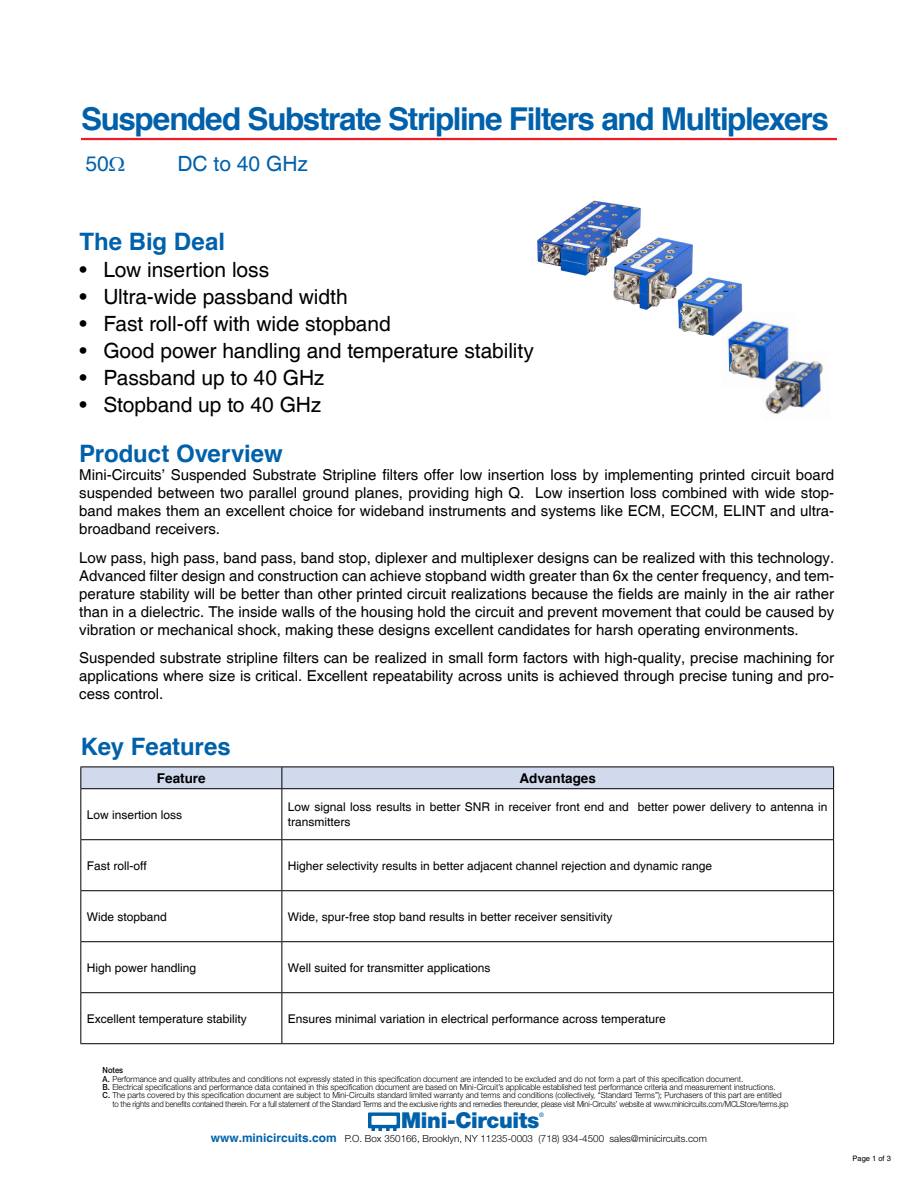
<style>
.page{position:relative;width:918px;height:1188px;background:#fff}
.page>*{position:absolute;margin:0;border:0;box-sizing:border-box;transform-origin:0 0}
.MAIN_HEADLINE{font:700 31.5px "Helvetica";letter-spacing:-.045em;color:#0061aa}
.section_head{font:700 24px "Helvetica";color:#0061aa}
.t1{font:900 21.9px "Helvetica Neue";letter-spacing:-.015em;color:#0061aa}
.FEAT____APPL{font:21px "Helvetica";letter-spacing:-.005em;color:#000}
.t2{font:21px "Helvetica";color:#0061aa}
.FEAT___APPL{font:15px/18px "Helvetica";color:#000;text-align:justify}
.t3{font:700 13.5px "Helvetica";color:#000}
.t4{font:12px/14.4px "Helvetica";color:#000}
.t5{font:300 9.75px "Helvetica Neue";color:#000}
.t6{font:300 8.4px "Helvetica Neue";color:#000;scale:.95 1}
.t7{font:300 8.4px "Helvetica Neue";letter-spacing:-.02em;color:#000;scale:.91 1}
.t8{font:500 8.4px "Helvetica Neue";color:#000;scale:.9 1}
.t9{font:7.5px "Helvetica";color:#000}
.t10{font:500 6.15px "Helvetica Neue";color:#0061aa}
.s1{font-weight:500}
.s2{font-family:"Helvetica";font-weight:700;font-size:11.85px;color:#0061aa}
</style>
<div class="page">
<svg style="left:368px;top:1112px;width:32px;height:19px"></svg>
<hr style="left:81px;top:138px;width:756px;height:2px;background:#ed1c24">
<div style="left:80px;top:767px;width:754px;height:21px;background:#d1d9ed"></div>
<hr style="left:80px;top:788px;width:202px;height:1px;background:#000">
<hr style="left:80px;top:789px;width:1px;height:50px;background:#000">
<hr style="left:282px;top:788px;width:552px;height:1px;background:#000">
<hr style="left:281px;top:789px;width:1px;height:50px;background:#000">
<hr style="left:833px;top:789px;width:1px;height:50px;background:#000">
<hr style="left:80px;top:839px;width:202px;height:1px;background:#000">
<hr style="left:80px;top:840px;width:1px;height:50px;background:#000">
<hr style="left:282px;top:839px;width:552px;height:1px;background:#000">
<hr style="left:281px;top:840px;width:1px;height:50px;background:#000">
<hr style="left:833px;top:840px;width:1px;height:50px;background:#000">
<hr style="left:80px;top:890px;width:202px;height:1px;background:#000">
<hr style="left:80px;top:891px;width:1px;height:50px;background:#000">
<hr style="left:282px;top:890px;width:552px;height:1px;background:#000">
<hr style="left:281px;top:891px;width:1px;height:50px;background:#000">
<hr style="left:833px;top:891px;width:1px;height:50px;background:#000">
<hr style="left:80px;top:941px;width:202px;height:1px;background:#000">
<hr style="left:80px;top:942px;width:1px;height:50px;background:#000">
<hr style="left:282px;top:941px;width:552px;height:1px;background:#000">
<hr style="left:281px;top:942px;width:1px;height:50px;background:#000">
<hr style="left:833px;top:942px;width:1px;height:50px;background:#000">
<hr style="left:80px;top:992px;width:202px;height:1px;background:#000">
<hr style="left:80px;top:993px;width:1px;height:50px;background:#000">
<hr style="left:282px;top:992px;width:552px;height:1px;background:#000">
<hr style="left:281px;top:993px;width:1px;height:50px;background:#000">
<hr style="left:833px;top:993px;width:1px;height:50px;background:#000">
<hr style="left:80px;top:1043px;width:202px;height:1px;background:#000">
<hr style="left:282px;top:1043px;width:552px;height:1px;background:#000">
<img style="left:728px;top:320px;width:61px;height:59px">
<img style="left:613px;top:237px;width:80px;height:73px">
<img style="left:759px;top:350px;width:64px;height:64px">
<img style="left:673px;top:269px;width:74px;height:75px">
<img style="left:537px;top:200px;width:110px;height:96px">
<p class="MAIN_HEADLINE" style="left:81px;top:99px;width:750px">Suspended Substrate Stripline Filters and Multiplexers</p>
<p class="t2" style="left:85px;top:152px;width:25px">50</p>
<p class="t2" style="left:177px;top:152px;width:132px">DC to 40 GHz</p>
<p class="section_head" style="left:80px;top:226px;width:147px">The Big Deal</p>
<p class="FEAT____APPL" style="left:80px;top:257px;width:191px">• Low insertion loss</p>
<p class="FEAT____APPL" style="left:80px;top:284px;width:270px">• Ultra-wide passband width</p>
<p class="FEAT____APPL" style="left:80px;top:311px;width:313px">• Fast roll-off with wide stopband</p>
<p class="FEAT____APPL" style="left:80px;top:338px;width:456px">• Good power handling and temperature stability</p>
<p class="FEAT____APPL" style="left:80px;top:365px;width:246px">• Passband up to 40 GHz</p>
<p class="FEAT____APPL" style="left:80px;top:392px;width:243px">• Stopband up to 40 GHz</p>
<p class="section_head" style="left:79px;top:438px;width:205px">Product Overview</p>
<p class="FEAT___APPL" style="left:79px;top:466px;width:757px">Mini-Circuits’ Suspended Substrate Stripline filters offer low insertion loss by implementing printed circuit board suspended between two parallel ground planes, providing high Q. Low insertion loss combined with wide stop&shy;band makes them an excellent choice for wideband instruments and systems like ECM, ECCM, ELINT and ultra&shy;broadband receivers.</p>
<p class="FEAT___APPL" style="left:79px;top:549px;width:757px">Low pass, high pass, band pass, band stop, diplexer and multiplexer designs can be realized with this technology.<br>Advanced filter design and construction can achieve stopband width greater than 6x the center frequency, and tem&shy;perature stability will be better than other printed circuit realizations because the fields are mainly in the air rather than in a dielectric. The inside walls of the housing hold the circuit and prevent movement that could be caused by vibration or mechanical shock, making these designs excellent candidates for harsh operating environments.</p>
<p class="FEAT___APPL" style="left:79px;top:649px;width:757px">Suspended substrate stripline filters can be realized in small form factors with high-quality, precise machining for applications where size is critical. Excellent repeatability across units is achieved through precise tuning and pro&shy;cess control.</p>
<p class="section_head" style="left:81px;top:731px;width:152px">Key Features</p>
<p class="t3" style="left:157px;top:769px;width:50px">Feature</p>
<p class="t3" style="left:519px;top:769px;width:78px">Advantages</p>
<p class="t4" style="left:87px;top:808px;width:97px">Low insertion loss</p>
<p class="t4" style="left:288px;top:800px;width:541px">Low signal loss results in better SNR in receiver front end and better power delivery to antenna in transmitters</p>
<p class="t4" style="left:87px;top:859px;width:62px">Fast roll-off</p>
<p class="t4" style="left:288px;top:859px;width:426px">Higher selectivity results in better adjacent channel rejection and dynamic range</p>
<p class="t4" style="left:87px;top:910px;width:82px">Wide stopband</p>
<p class="t4" style="left:288px;top:910px;width:326px">Wide, spur-free stop band results in better receiver sensitivity</p>
<p class="t4" style="left:87px;top:961px;width:111px">High power handling</p>
<p class="t4" style="left:288px;top:961px;width:204px">Well suited for transmitter applications</p>
<p class="t4" style="left:87px;top:1012px;width:162px">Excellent temperature stability</p>
<p class="t4" style="left:288px;top:1012px;width:380px">Ensures minimal variation in electrical performance across temperature</p>
<p class="t8" style="left:103px;top:1065px;width:24px">Notes</p>
<p class="t6" style="left:103px;top:1073px;width:676px"><span class="s1">A.</span> Performance and quality attributes and conditions not expressly stated in this specification document are intended to be excluded and do not form a part of this specification document.</p>
<p class="t6" style="left:103px;top:1082px;width:710px"><span class="s1">B.</span> Electrical specifications and performance data contained in this specification document are based on Mini-Circuit’s applicable established test performance criteria and measurement instructions.</p>
<p class="t6" style="left:103px;top:1090px;width:716px"><span class="s1">C.</span> The parts covered by this specification document are subject to Mini-Circuits standard limited warranty and terms and conditions (collectively, “Standard Terms”); Purchasers of this part are entitled</p>
<p class="t7" style="left:112px;top:1099px;width:744px">to the rights and benefits contained therein. For a full statement of the Standard Terms and the exclusive rights and remedies thereunder, please visit Mini-Circuits’ website at www.minicircuits.com/MCLStore/terms.jsp</p>
<h3 class="t1" style="left:401px;top:1107px;width:140px">Mini-Circuits</h3>
<p class="t10" style="left:539px;top:1111px;width:6px">®</p>
<p class="t5" style="left:211px;top:1133px;width:497px"><span class="s2">www.minicircuits.com</span> P.O. Box 350166, Brooklyn, NY 11235-0003 (718) 934-4500 sales@minicircuits.com</p>
<p class="t9" style="left:853px;top:1154px;width:40px">Page 1 of 3</p>
</div>
